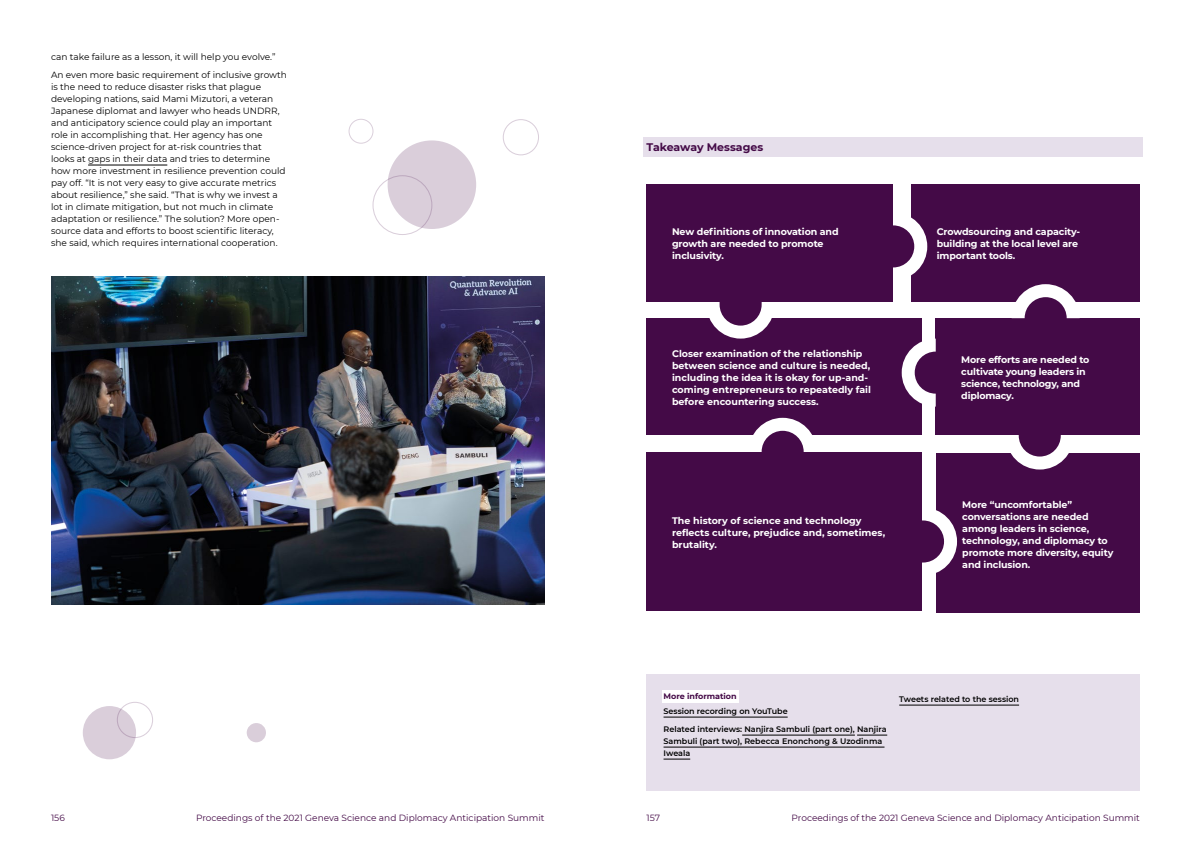
<style>
.page{position:relative;width:1191px;height:842px;background:#fff}
.page>*{position:absolute;margin:0;border:0;box-sizing:border-box;transform-origin:0 0}
.t1{font:700 11px "Montserrat";color:#440a47}
.t2{font:700 9.5px/12px "Montserrat";letter-spacing:-.01em;color:#fff}
.t3{font:9px/12px "Montserrat";color:#000}
.t4{font:9px "Montserrat";color:#440a47}
.t5{font:600 8px/12px "Montserrat";color:#000}
.t6{font:700 8px "Montserrat";color:#440a47}
</style>
<div class="page">
<hr style="left:88px;top:165px;width:79px;height:1px;background:#000">
<div style="left:646px;top:184px;width:247px;height:117px;background:#440a47"></div>
<div style="left:646px;top:318px;width:276px;height:117px;background:#440a47"></div>
<div style="left:646px;top:452px;width:276px;height:158px;background:#440a47"></div>
<div style="left:911px;top:184px;width:229px;height:117px;background:#440a47"></div>
<div style="left:935px;top:318px;width:205px;height:117px;background:#440a47"></div>
<div style="left:936px;top:454px;width:204px;height:159px;background:#440a47"></div>
<svg style="left:706px;top:301px;width:68px;height:38px"></svg>
<svg style="left:1005px;top:435px;width:68px;height:34px"></svg>
<svg style="left:893px;top:217px;width:34px;height:59px"></svg>
<svg style="left:922px;top:510px;width:35px;height:63px"></svg>
<svg style="left:753px;top:418px;width:59px;height:34px"></svg>
<svg style="left:1011px;top:284px;width:68px;height:35px"></svg>
<svg style="left:901px;top:339px;width:35px;height:68px"></svg>
<div style="left:643px;top:137px;width:499px;height:19px;background:#e6dfeb"></div>
<div style="left:646px;top:674px;width:494px;height:117px;background:#e6dfeb"></div>
<div style="left:662px;top:690px;width:76px;height:12px;background:#fff"></div>
<hr style="left:663px;top:717px;width:124px;height:1px;background:#000">
<hr style="left:742px;top:735px;width:113px;height:1px;background:#000">
<hr style="left:857px;top:735px;width:30px;height:1px;background:#000">
<hr style="left:663px;top:747px;width:221px;height:1px;background:#000">
<svg style="left:663px;top:759px;width:27px;height:1px"></svg>
<hr style="left:899px;top:705px;width:120px;height:1px;background:#000">
<img style="left:51px;top:276px;width:493px;height:329px">
<div style="left:387px;top:140px;width:89px;height:89px;background:#daceda;border-radius:50%"></div>
<div style="left:349px;top:119px;width:24px;height:24px;border:1px solid #440a47;border-radius:50%"></div>
<div style="left:503px;top:119px;width:36px;height:36px;border:1px solid #440a47;border-radius:50%"></div>
<div style="left:83px;top:706px;width:53px;height:53px;background:#daceda;border-radius:50%"></div>
<div style="left:247px;top:723px;width:19px;height:19px;background:#daceda;border-radius:50%"></div>
<div style="left:117px;top:702px;width:36px;height:36px;border:1px solid #440a47;border-radius:50%"></div>
<p class="t3" style="left:51px;top:47px;width:237px;line-height:18px">can take failure as a lesson, it will help you evolve.”<br>An even more basic requirement of inclusive growth</p>
<p class="t3" style="left:51px;top:80px;width:236px">is the need to reduce disaster risks that plague developing nations, said Mami Mizutori, a veteran Japanese diplomat and lawyer who heads UNDRR, and anticipatory science could play an important role in accomplishing that. Her agency has one science-driven project for at-risk countries that looks at gaps in their data and tries to determine how more investment in resilience prevention could pay off. “It is not very easy to give accurate metrics about resilience,” she said. “That is why we invest a lot in climate mitigation, but not much in climate adaptation or resilience.” The solution? More open&shy;source data and efforts to boost scientific literacy, she said, which requires international cooperation.</p>
<p class="t1" style="left:646px;top:139px;width:118px">Takeaway Messages</p>
<p class="t2" style="left:672px;top:225px;width:168px">New definitions of innovation and growth are needed to promote inclusivity.</p>
<p class="t2" style="left:672px;top:347px;width:200px">Closer examination of the relationship between science and culture is needed, including the idea it is okay for up-and&shy;coming entrepreneurs to repeatedly fail before encountering success.</p>
<p class="t2" style="left:672px;top:514px;width:215px">The history of science and technology reflects culture, prejudice and, sometimes, brutality.</p>
<p class="t2" style="left:936px;top:225px;width:145px">Crowdsourcing and capacity&shy;building at the local level are important tools.</p>
<p class="t2" style="left:961px;top:353px;width:130px">More efforts are needed to cultivate young leaders in science, technology, and diplomacy.</p>
<p class="t2" style="left:962px;top:498px;width:153px">More “uncomfortable” conversations are needed among leaders in science, technology, and diplomacy to promote more diversity, equity and inclusion.</p>
<p class="t6" style="left:663px;top:690px;width:75px">More information</p>
<p class="t5" style="left:663px;top:705px;width:126px">Session recording on YouTube</p>
<p class="t5" style="left:663px;top:723px;width:225px">Related interviews: Nanjira Sambuli (part one), Nanjira<br>Sambuli (part two), Rebecca Enonchong &amp; Uzodinma<br>Iweala</p>
<p class="t5" style="left:899px;top:693px;width:121px">Tweets related to the session</p>
<p class="t4" style="left:51px;top:811px;width:15px">156</p>
<p class="t4" style="left:196px;top:811px;width:350px">Proceedings of the 2021 Geneva Science and Diplomacy Anticipation Summit</p>
<p class="t4" style="left:646px;top:811px;width:15px">157</p>
<p class="t4" style="left:791px;top:811px;width:350px">Proceedings of the 2021 Geneva Science and Diplomacy Anticipation Summit</p>
</div>
